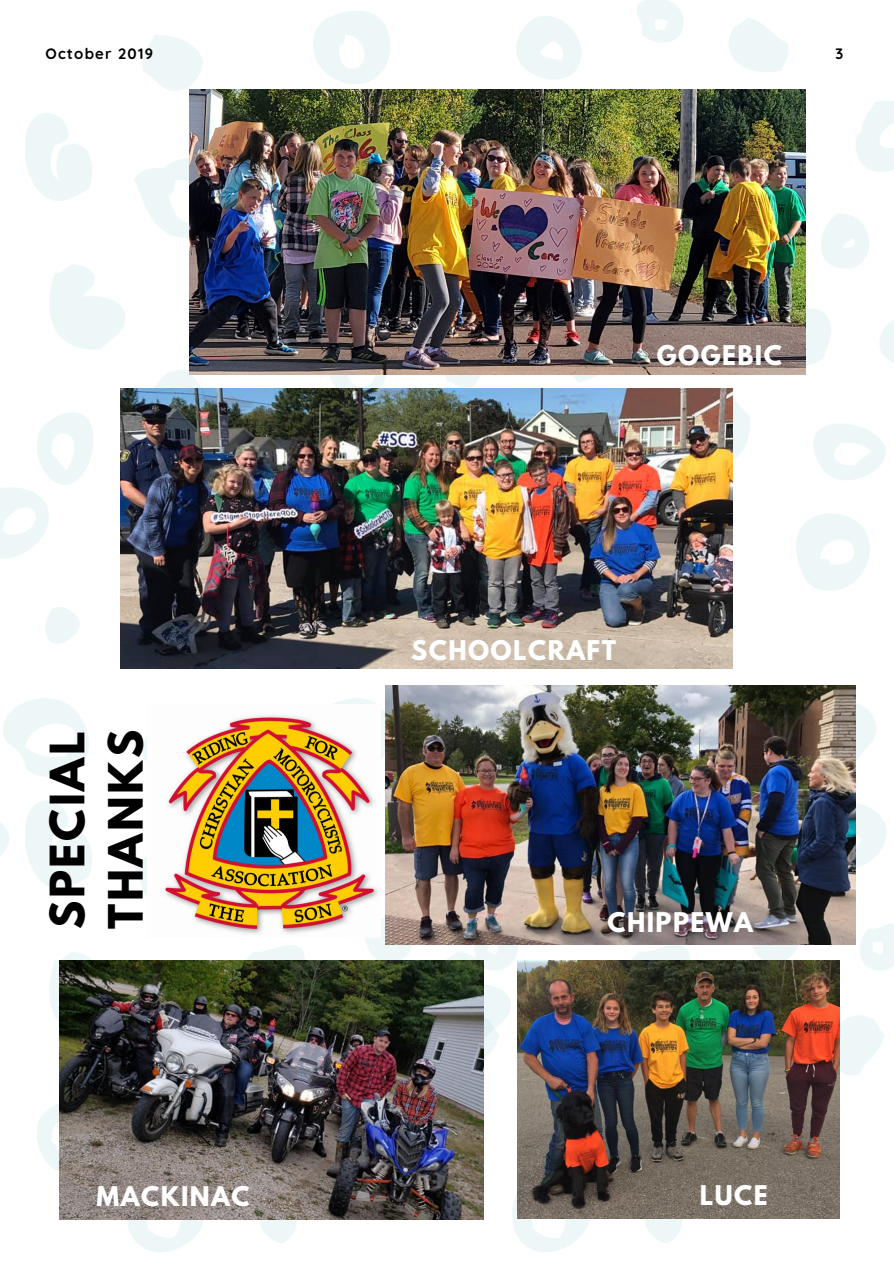
<style>
.page{position:relative;width:894px;height:1264px;background:#fff}
.page>*{position:absolute;margin:0;border:0;box-sizing:border-box;transform-origin:0 0}
.t1{font:700 42px "League Spartan";letter-spacing:.06em;color:#000}
.t2{font:700 24px "League Spartan";letter-spacing:.06em;color:#fff}
.t3{font:700 15px "Quicksand";letter-spacing:.08em;color:#000}
</style>
<div class="page">
<svg style="left:855px;top:700px;width:21px;height:64px"></svg>
<svg style="left:333px;top:698px;width:52px;height:62px"></svg>
<svg style="left:142px;top:737px;width:5px;height:24px"></svg>
<svg style="left:26px;top:799px;width:867px;height:453px"></svg>
<img style="left:120px;top:594px;width:612px;height:74px">
<img style="left:59px;top:960px;width:425px;height:259px">
<img style="left:517px;top:960px;width:322px;height:258px">
<svg style="left:0;top:823px;width:9px;height:33px"></svg>
<img style="left:0;top:0;width:893px;height:594px">
<svg style="left:3px;top:698px;width:86px;height:79px"></svg>
<svg style="left:45px;top:607px;width:35px;height:37px"></svg>
<img style="left:385px;top:685px;width:470px;height:259px">
<img style="left:147px;top:704px;width:233px;height:233px">
<p class="t3" style="left:45px;top:44px;width:109px">October 2019</p>
<p class="t3" style="left:835px;top:44px;width:9px">3</p>
<h1 class="t1" style="left:46px;top:928px;width:199px;rotate:-90deg">SPECIAL</h1>
<h1 class="t1" style="left:105px;top:928px;width:200px;rotate:-90deg">THANKS</h1>
<p class="t2" style="left:97px;top:1184px;width:154px">MACKINAC</p>
<p class="t2" style="left:656px;top:343px;width:126px">GOGEBIC</p>
<p class="t2" style="left:411px;top:638px;width:206px">SCHOOLCRAFT</p>
<p class="t2" style="left:607px;top:910px;width:147px">CHIPPEWA</p>
<p class="t2" style="left:699px;top:1182px;width:69px">LUCE</p>
</div>
